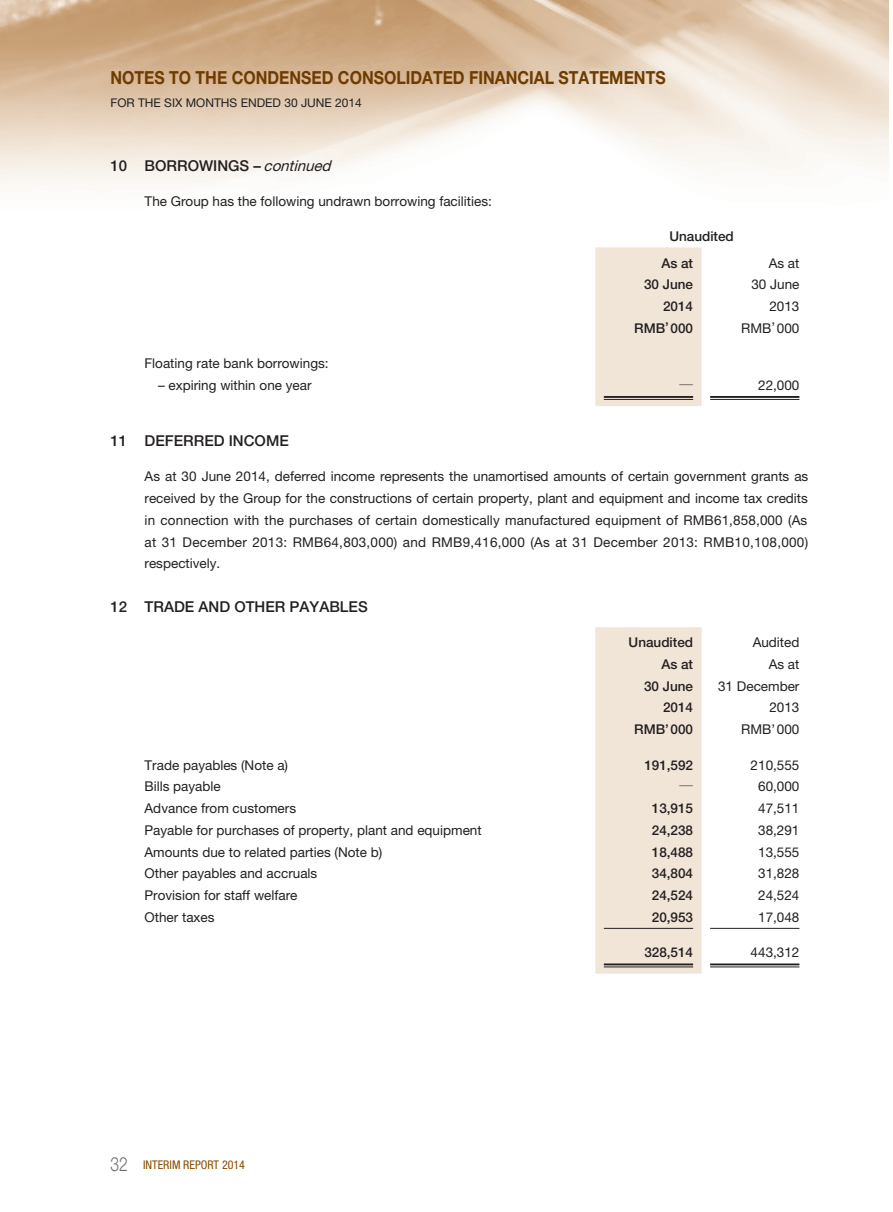
<style>
.page{position:relative;width:893px;height:1212px;background:#fff}
.page>*{position:absolute;margin:0;border:0;box-sizing:border-box;transform-origin:0 0}
.t1{font:700 18px "Helvetica Neue LT Std";color:#6e3c00;scale:.88 1}
._3__標題{font:500 15px "Helvetica Neue LT Std";color:#231f20}
._1__內文{font:13.5px/21.8px "Helvetica Neue LT Std";color:#231f20;text-align:justify}
._1__內文-2{font:500 13.5px "Helvetica Neue LT Std";color:#231f20}
._1__內文-3{font:700 13.5px "M Hei HK";color:#231f20}
.t2{font:12px "Helvetica Neue LT Std";color:#231f20}
.t3{font:condensed 12px "Helvetica Neue LT Std";color:#884d00}
.s1{font-weight:400;font-style:italic}
.s2{font-weight:300;font-stretch:normal;font-size:19.5px;color:#6c6d70}
</style>
<div class="page">
<img style="left:0;top:0;width:889px;height:974px">
<div style="left:595px;top:247px;width:107px;height:159px;background:#f1e5d8"></div>
<hr style="left:604px;top:396px;width:89px;height:2px;background:#231f20">
<hr style="left:604px;top:399px;width:89px;height:1px;background:#231f20">
<hr style="left:710px;top:396px;width:89px;height:2px;background:#231f20">
<hr style="left:710px;top:399px;width:89px;height:1px;background:#231f20">
<div style="left:595px;top:627px;width:107px;height:346px;background:#f1e5d8"></div>
<hr style="left:604px;top:928px;width:89px;height:1px;background:#231f20">
<hr style="left:710px;top:928px;width:89px;height:1px;background:#231f20">
<hr style="left:604px;top:963px;width:89px;height:2px;background:#231f20">
<hr style="left:604px;top:966px;width:89px;height:1px;background:#231f20">
<hr style="left:710px;top:963px;width:89px;height:2px;background:#231f20">
<hr style="left:710px;top:966px;width:89px;height:1px;background:#231f20">
<h1 class="t1" style="left:111px;top:67px;width:632px">NOTES TO THE CONDENSED CONSOLIDATED FINANCIAL STATEMENTS</h1>
<p class="t2" style="left:111px;top:95px;width:253px">FOR THE SIX MONTHS ENDED 30 JUNE 2014</p>
<p class="_3__標題" style="left:111px;top:156px;width:226px">10 BORROWINGS – <span class="s1">continued</span></p>
<p class="_1__內文" style="left:145px;top:190px;width:349px">The Group has the following undrawn borrowing facilities:</p>
<p class="_1__內文-2" style="left:669px;top:228px;width:66px">Unaudited</p>
<p class="_1__內文-2" style="left:661px;top:255px;width:33px">As at</p>
<p class="_1__內文" style="left:769px;top:252px;width:32px">As at</p>
<p class="_1__內文-2" style="left:644px;top:276px;width:51px">30 June</p>
<p class="_1__內文" style="left:751px;top:273px;width:50px">30 June</p>
<p class="_1__內文-2" style="left:663px;top:298px;width:32px">2014</p>
<p class="_1__內文" style="left:769px;top:295px;width:32px">2013</p>
<p class="_1__內文-2" style="left:634px;top:320px;width:60px">RMB’000</p>
<p class="_1__內文" style="left:741px;top:317px;width:60px">RMB’000</p>
<p class="_1__內文" style="left:145px;top:352px;width:186px">Floating rate bank borrowings:</p>
<p class="_1__內文" style="left:158px;top:374px;width:155px">– expiring within one year</p>
<p class="_1__內文-3" style="left:680px;top:375px;width:15px">—</p>
<p class="_1__內文" style="left:758px;top:374px;width:43px">22,000</p>
<p class="_3__標題" style="left:111px;top:432px;width:180px">11 DEFERRED INCOME</p>
<p class="_1__內文" style="left:145px;top:466px;width:665px">As at 30 June 2014, deferred income represents the unamortised amounts of certain government grants as received by the Group for the constructions of certain property, plant and equipment and income tax credits in connection with the purchases of certain domestically manufactured equipment of RMB61,858,000 (As at 31 December 2013: RMB64,803,000) and RMB9,416,000 (As at 31 December 2013: RMB10,108,000) respectively.</p>
<p class="_3__標題" style="left:111px;top:598px;width:259px">12 TRADE AND OTHER PAYABLES</p>
<p class="_1__內文-2" style="left:629px;top:634px;width:66px">Unaudited</p>
<p class="_1__內文" style="left:753px;top:631px;width:48px">Audited</p>
<p class="_1__內文-2" style="left:661px;top:656px;width:33px">As at</p>
<p class="_1__內文" style="left:769px;top:653px;width:32px">As at</p>
<p class="_1__內文-2" style="left:644px;top:678px;width:51px">30 June</p>
<p class="_1__內文" style="left:718px;top:675px;width:83px">31 December</p>
<p class="_1__內文-2" style="left:663px;top:700px;width:32px">2014</p>
<p class="_1__內文" style="left:769px;top:697px;width:32px">2013</p>
<p class="_1__內文-2" style="left:634px;top:721px;width:60px">RMB’000</p>
<p class="_1__內文" style="left:741px;top:718px;width:60px">RMB’000</p>
<p class="_1__內文" style="left:145px;top:754px;width:145px">Trade payables (Note a)</p>
<p class="_1__內文-2" style="left:644px;top:757px;width:50px">191,592</p>
<p class="_1__內文" style="left:751px;top:754px;width:50px">210,555</p>
<p class="_1__內文" style="left:145px;top:775px;width:78px">Bills payable</p>
<p class="_1__內文-3" style="left:680px;top:776px;width:15px">—</p>
<p class="_1__內文" style="left:758px;top:775px;width:43px">60,000</p>
<p class="_1__內文" style="left:145px;top:797px;width:153px">Advance from customers</p>
<p class="_1__內文-2" style="left:652px;top:800px;width:43px">13,915</p>
<p class="_1__內文" style="left:758px;top:797px;width:43px">47,511</p>
<p class="_1__內文" style="left:145px;top:819px;width:339px">Payable for purchases of property, plant and equipment</p>
<p class="_1__內文-2" style="left:652px;top:822px;width:43px">24,238</p>
<p class="_1__內文" style="left:758px;top:819px;width:43px">38,291</p>
<p class="_1__內文" style="left:145px;top:841px;width:239px">Amounts due to related parties (Note b)</p>
<p class="_1__內文-2" style="left:652px;top:844px;width:43px">18,488</p>
<p class="_1__內文" style="left:758px;top:841px;width:43px">13,555</p>
<p class="_1__內文" style="left:145px;top:862px;width:174px">Other payables and accruals</p>
<p class="_1__內文-2" style="left:652px;top:865px;width:43px">34,804</p>
<p class="_1__內文" style="left:758px;top:862px;width:43px">31,828</p>
<p class="_1__內文" style="left:145px;top:884px;width:154px">Provision for staff welfare</p>
<p class="_1__內文-2" style="left:652px;top:887px;width:43px">24,524</p>
<p class="_1__內文" style="left:758px;top:884px;width:43px">24,524</p>
<p class="_1__內文" style="left:145px;top:906px;width:72px">Other taxes</p>
<p class="_1__內文-2" style="left:652px;top:909px;width:43px">20,953</p>
<p class="_1__內文" style="left:758px;top:906px;width:43px">17,048</p>
<p class="_1__內文-2" style="left:644px;top:944px;width:50px">328,514</p>
<p class="_1__內文" style="left:751px;top:941px;width:50px">443,312</p>
<p class="t3" style="left:111px;top:1157px;width:136px"><span class="s2">32</span> INTERIM REPORT 2014</p>
</div>
